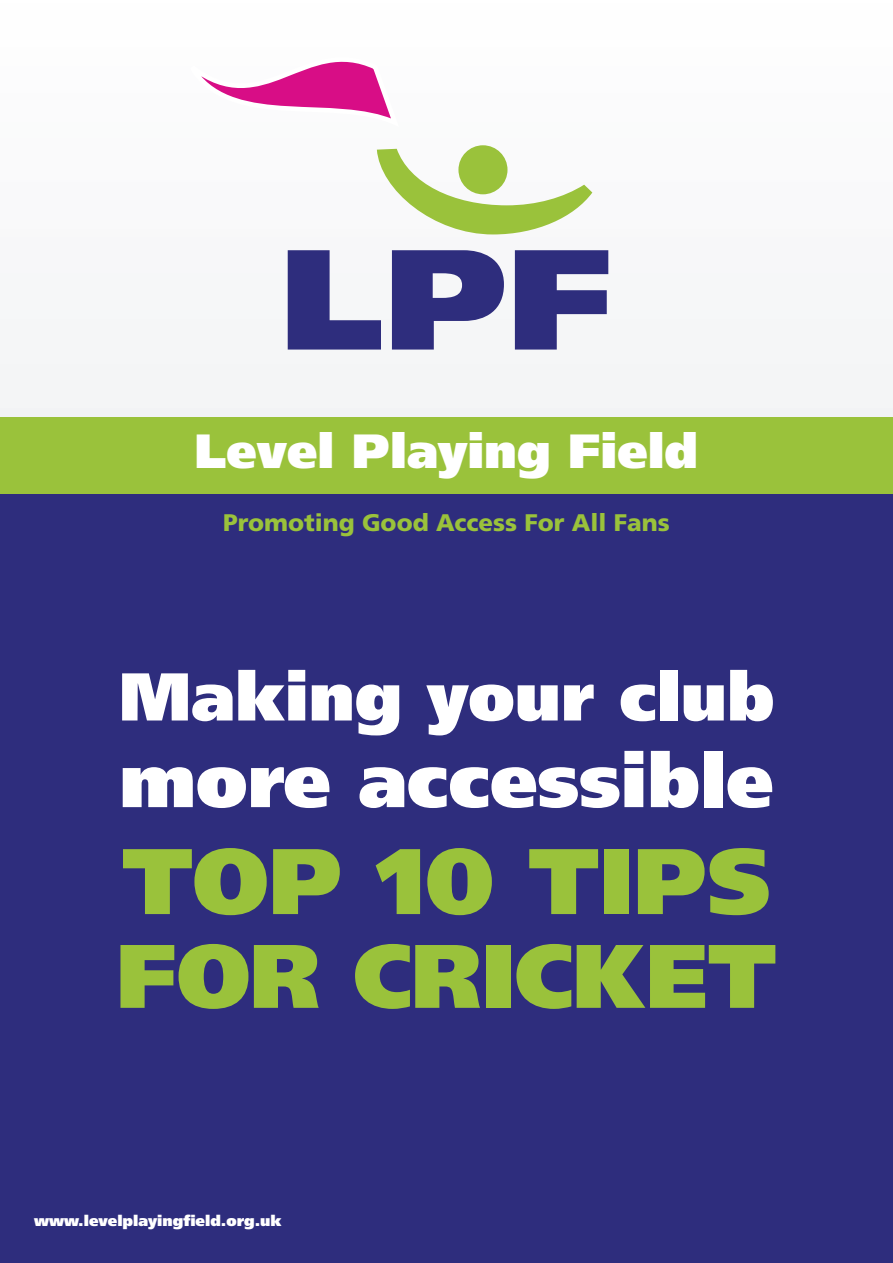
<style>
.page{position:relative;width:893px;height:1263px;background:#fff}
.page>*{position:absolute;margin:0;border:0;box-sizing:border-box;transform-origin:0 0}
.t1{font:900 93px "Frutiger";color:#9ac23b}
.t2{font:900 90px "Frutiger";color:#9ac23b}
.t3{font:900 75px "Frutiger";color:#fff}
.t4{font:900 67.5px "Frutiger";color:#fff}
.t5{font:900 48px "Frutiger";color:#fff}
.t6{font:900 24px "Frutiger";color:#9ac23b}
.t7{font:900 15px "Frutiger";color:#fff}
</style>
<div class="page">
<div style="left:0;top:0;width:893px;height:417px;background:#f9f9fa"></div>
<div style="left:0;top:493px;width:893px;height:770px;background:#2e2d7d"></div>
<div style="left:0;top:417px;width:893px;height:76px;background:#9ac23b"></div>
<svg style="left:288px;top:250px;width:93px;height:100px"></svg>
<svg style="left:392px;top:250px;width:112px;height:100px"></svg>
<svg style="left:515px;top:250px;width:93px;height:100px"></svg>
<svg style="left:458px;top:145px;width:49px;height:49px"></svg>
<svg style="left:201px;top:61px;width:190px;height:58px"></svg>
<svg style="left:377px;top:149px;width:215px;height:85px"></svg>
<h3 class="t5" style="left:195px;top:432px;width:505px">Level Playing Field</h3>
<p class="t6" style="left:223px;top:512px;width:448px">Promoting Good Access For All Fans</p>
<h3 class="t4" style="left:119px;top:670px;width:657px">Making your club</h3>
<h3 class="t3" style="left:119px;top:751px;width:655px">more accessible</h3>
<h1 class="t1" style="left:122px;top:844px;width:650px">TOP 10 TIPS</h1>
<h2 class="t2" style="left:117px;top:940px;width:661px">FOR CRICKET</h2>
<p class="t7" style="left:34px;top:1214px;width:249px">www.levelplayingfield.org.uk</p>
</div>
